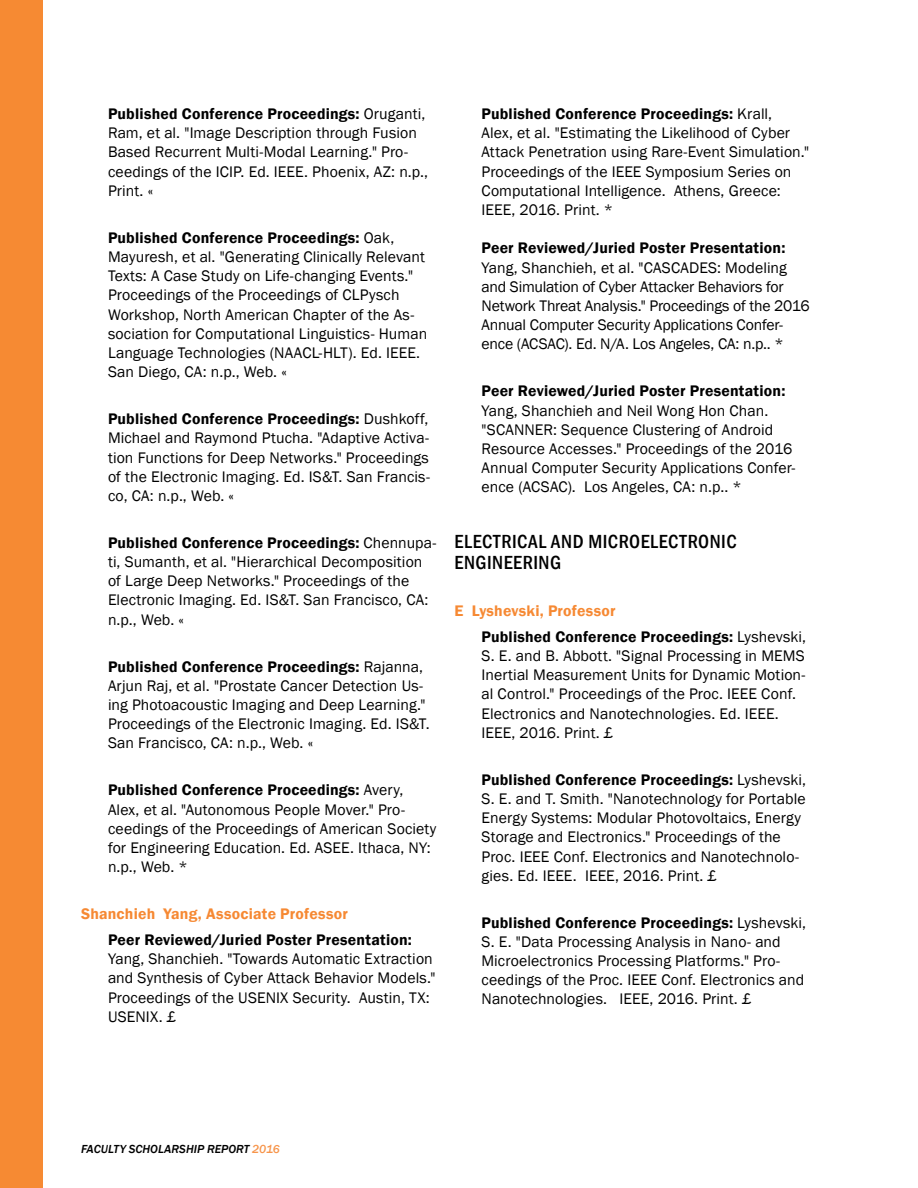
<style>
.page{position:relative;width:918px;height:1188px;background:#fff}
.page>*{position:absolute;margin:0;border:0;box-sizing:border-box;transform-origin:0 0}
.t1{font:500 condensed 19.5px/21px "Franklin Gothic";letter-spacing:.025em;color:#000}
.t2{font:15.75px/19.2px "Franklin Gothic";letter-spacing:.005em;color:#000}
.t3{font:600 15.75px/26px "Franklin Gothic";letter-spacing:.015em;color:#000}
.t4{font:600 15.75px "Franklin Gothic";letter-spacing:.015em;color:#f68933}
.t5{font:italic 500 12px "Franklin Gothic";letter-spacing:.005em;color:#000101}
.s1{font-weight:600}
.s2{color:#f68933}
.s3{font-weight:400}
.s4{color:#f7954b}
</style>
<div class="page">
<div style="left:0;top:0;width:42px;height:1188px;background:#f68a33"></div>
<p class="t2" style="left:108px;top:105px;width:322px"><span class="s1">Published Conference Proceedings:</span> Oruganti, Ram, et al. "Image Description through Fusion Based Recurrent Multi-Modal Learning." Pro&shy;ceedings of the ICIP. Ed. IEEE. Phoenix, AZ: n.p., Print. «</p>
<p class="t2" style="left:108px;top:228px;width:321px"><span class="s1">Published Conference Proceedings:</span> Oak, Mayuresh, et al. "Generating Clinically Relevant Texts: A Case Study on Life-changing Events." Proceedings of the Proceedings of CLPysch Workshop, North American Chapter of the As&shy;sociation for Computational Linguistics- Human Language Technologies (NAACL-HLT). Ed. IEEE.<br>San Diego, CA: n.p., Web. «</p>
<p class="t2" style="left:108px;top:410px;width:323px;text-align:justify"><span class="s1">Published Conference Proceedings:</span> Dushkoff, Michael and Raymond Ptucha. "Adaptive Activa&shy;tion Functions for Deep Networks." Proceedings of the Electronic Imaging. Ed. IS&amp;T. San Francis&shy;co, CA: n.p., Web. «</p>
<p class="t2" style="left:108px;top:533px;width:330px"><span class="s1">Published Conference Proceedings:</span> Chennupa&shy;ti, Sumanth, et al. "Hierarchical Decomposition of Large Deep Networks." Proceedings of the Electronic Imaging. Ed. IS&amp;T. San Francisco, CA: n.p., Web. «</p>
<p class="t2" style="left:108px;top:657px;width:323px"><span class="s1">Published Conference Proceedings:</span> Rajanna, Arjun Raj, et al. "Prostate Cancer Detection Us&shy;ing Photoacoustic Imaging and Deep Learning." Proceedings of the Electronic Imaging. Ed. IS&amp;T.<br>San Francisco, CA: n.p., Web. «</p>
<p class="t2" style="left:108px;top:781px;width:330px"><span class="s1">Published Conference Proceedings:</span> Avery, Alex, et al. "Autonomous People Mover." Pro&shy;ceedings of the Proceedings of American Society for Engineering Education. Ed. ASEE. Ithaca, NY: n.p., Web. *</p>
<p class="t4" style="left:81px;top:904px;width:268px">Shanchieh Yang, Associate Professor</p>
<p class="t3" style="left:108px;top:927px;width:305px">Peer Reviewed/Juried Poster Presentation:</p>
<p class="t2" style="left:108px;top:950px;width:329px">Yang, Shanchieh. "Towards Automatic Extraction and Synthesis of Cyber Attack Behavior Models." Proceedings of the USENIX Security. Austin, TX:<br>USENIX. £</p>
<p class="t2" style="left:482px;top:105px;width:329px"><span class="s1">Published Conference Proceedings:</span> Krall,<br>Alex, et al. "Estimating the Likelihood of Cyber Attack Penetration using Rare-Event Simulation." Proceedings of the IEEE Symposium Series on Computational Intelligence. Athens, Greece:<br>IEEE, 2016. Print. *</p>
<p class="t3" style="left:482px;top:235px;width:305px">Peer Reviewed/Juried Poster Presentation:</p>
<p class="t2" style="left:482px;top:258px;width:330px">Yang, Shanchieh, et al. "CASCADES: Modeling and Simulation of Cyber Attacker Behaviors for Network Threat Analysis." Proceedings of the 2016<br>Annual Computer Security Applications Confer&shy;ence (ACSAC). Ed. N/A. Los Angeles, CA: n.p.. *</p>
<p class="t3" style="left:482px;top:378px;width:305px">Peer Reviewed/Juried Poster Presentation:</p>
<p class="t2" style="left:482px;top:401px;width:316px">Yang, Shanchieh and Neil Wong Hon Chan. "SCANNER: Sequence Clustering of Android Resource Accesses." Proceedings of the 2016<br>Annual Computer Security Applications Confer&shy;ence (ACSAC). Los Angeles, CA: n.p.. *</p>
<p class="t1" style="left:454px;top:531px;width:284px">ELECTRICAL AND MICROELECTRONIC<br>ENGINEERING</p>
<p class="t3" style="left:481px;top:598px;width:326px;text-indent:-27px"><span class="s2">E Lyshevski, Professor<br></span>Published Conference Proceedings: <span class="s3">Lyshevski,</span></p>
<p class="t2" style="left:481px;top:646px;width:326px">S. E. and B. Abbott. "Signal Processing in MEMS Inertial Measurement Units for Dynamic Motion&shy;al Control." Proceedings of the Proc. IEEE Conf.<br>Electronics and Nanotechnologies. Ed. IEEE.<br>IEEE, 2016. Print. £</p>
<p class="t2" style="left:481px;top:770px;width:326px"><span class="s1">Published Conference Proceedings:</span> Lyshevski, S. E. and T. Smith. "Nanotechnology for Portable Energy Systems: Modular Photovoltaics, Energy Storage and Electronics." Proceedings of the Proc. IEEE Conf. Electronics and Nanotechnolo&shy;gies. Ed. IEEE. IEEE, 2016. Print. £</p>
<p class="t2" style="left:481px;top:913px;width:326px"><span class="s1">Published Conference Proceedings:</span> Lyshevski, S. E. "Data Processing Analysis in Nano- and Microelectronics Processing Platforms." Pro&shy;ceedings of the Proc. IEEE Conf. Electronics and Nanotechnologies. IEEE, 2016. Print. £</p>
<p class="t5" style="left:81px;top:1142px;width:201px">FACULTY SCHOLARSHIP REPORT <span class="s4">2016</span></p>
</div>
